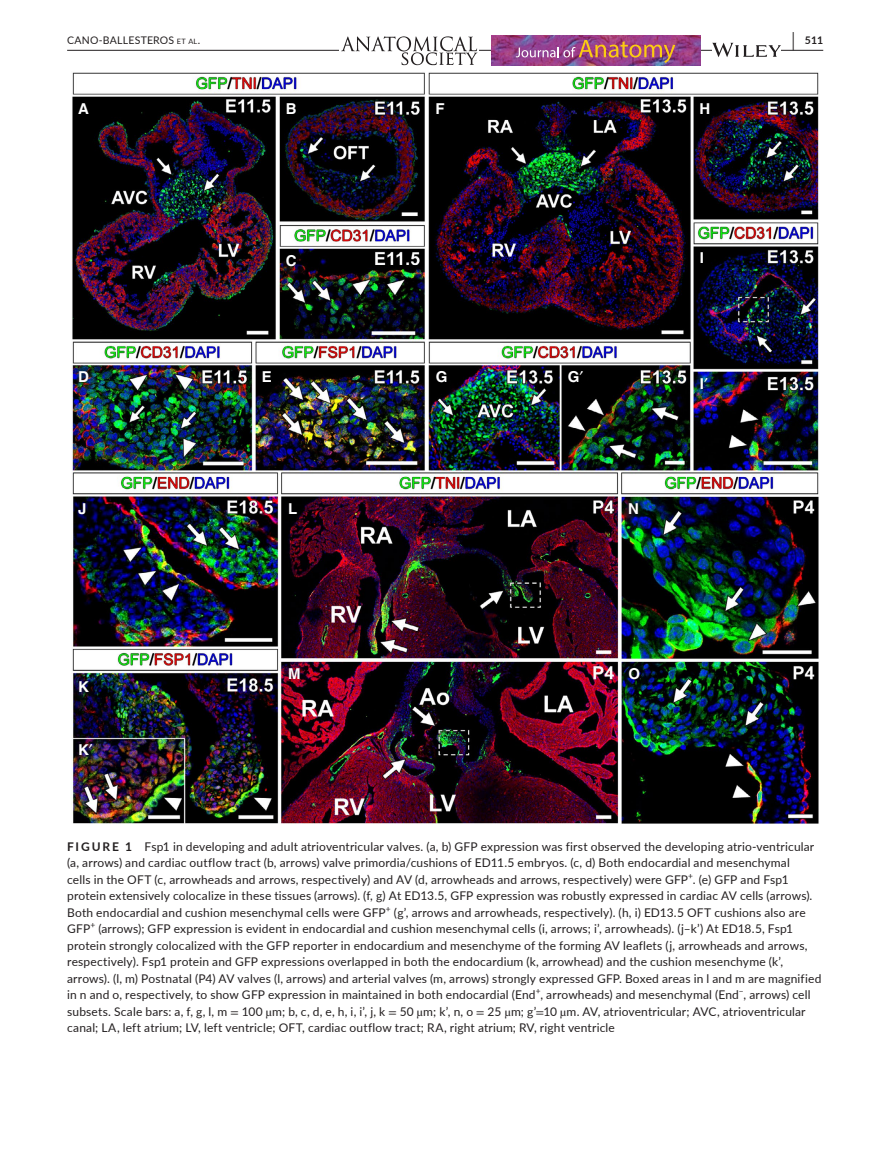
<style>
.page{position:relative;width:893px;height:1174px;background:#fff}
.page>*{position:absolute;margin:0;border:0;box-sizing:border-box;transform-origin:0 0}
.t1{font:700 19.5px "Lato";color:#231f20;scale:.48 1}
.t2{font:700 15px "Helvetica";color:#fff}
.t3{font:12px/16.5px "Lato";letter-spacing:.015em;color:#231f20}
.t4{font:10.5px "Lato";letter-spacing:.02em;color:#231f20}
.t5{font:700 10.5px "Lato";color:#231f20}
.t6{font:8.4px "Lato";color:#231f20}
.s1{font-size:7.35px}
.s2{font-weight:700}
.s3{font-family:"STIX"}
</style>
<div class="page">
<hr style="left:67px;top:50px;width:756px;height:1px;background:#231f20">
<img style="left:339px;top:36px;width:139px;height:29px">
<img style="left:491px;top:35px;width:209px;height:30px">
<img style="left:516px;top:40px;width:159px;height:23px">
<svg style="left:712px;top:43px;width:69px;height:14px"></svg>
<img style="left:71px;top:72px;width:748px;height:752px">
<svg style="left:89px;top:744px;width:4px;height:4px"></svg>
<svg style="left:580px;top:371px;width:3px;height:5px"></svg>
<svg style="left:704px;top:378px;width:4px;height:4px"></svg>
<h1 class="t1" style="left:792px;top:25px;width:7px">|</h1>
<p class="t4" style="left:67px;top:33px;width:134px">CANO-BALLESTEROS <span class="s1">et al</span>.</p>
<p class="t5" style="left:805px;top:33px;width:20px">511</p>
<p class="t2" style="left:78px;top:99px;width:12px">A</p>
<p class="t2" style="left:78px;top:368px;width:12px">D</p>
<p class="t2" style="left:78px;top:500px;width:10px">J</p>
<p class="t2" style="left:78px;top:677px;width:12px">K</p>
<p class="t2" style="left:78px;top:741px;width:12px">K</p>
<p class="t2" style="left:286px;top:99px;width:12px">B</p>
<p class="t2" style="left:435px;top:99px;width:11px">F</p>
<p class="t2" style="left:700px;top:99px;width:12px">H</p>
<p class="t2" style="left:286px;top:252px;width:12px">C</p>
<p class="t2" style="left:262px;top:368px;width:12px">E</p>
<p class="t2" style="left:436px;top:368px;width:13px">G</p>
<p class="t2" style="left:568px;top:368px;width:13px">G</p>
<p class="t2" style="left:288px;top:500px;width:11px">L</p>
<p class="t2" style="left:628px;top:500px;width:12px">N</p>
<p class="t2" style="left:700px;top:248px;width:6px">I</p>
<p class="t2" style="left:700px;top:375px;width:6px">I</p>
<p class="t2" style="left:288px;top:665px;width:14px">M</p>
<p class="t2" style="left:628px;top:665px;width:13px">O</p>
<p class="t3" style="left:67px;top:837px;width:749px"><span class="s2">FIGURE 1</span> Fsp1 in developing and adult atrioventricular valves. (a, b) GFP expression was first observed the developing atrio-ventricular (a, arrows) and cardiac outflow tract (b, arrows) valve primordia/cushions of ED11.5 embryos. (c, d) Both endocardial and mesenchymal cells in the OFT (c, arrowheads and arrows, respectively) and AV (d, arrowheads and arrows, respectively) were GFP . (e) GFP and Fsp1</p>
<p class="t6" style="left:688px;top:869px;width:6px">+</p>
<p class="t3" style="left:67px;top:887px;width:747px">protein extensively colocalize in these tissues (arrows). (f, g) At ED13.5, GFP expression was robustly expressed in cardiac AV cells (arrows).<br>Both endocardial and cushion mesenchymal cells were GFP</p>
<p class="t6" style="left:386px;top:902px;width:6px">+</p>
<p class="t3" style="left:394px;top:903px;width:413px">(g’, arrows and arrowheads, respectively). (h, i) ED13.5 OFT cushions also are</p>
<p class="t3" style="left:67px;top:920px;width:25px">GFP</p>
<p class="t6" style="left:90px;top:919px;width:6px">+</p>
<p class="t3" style="left:67px;top:920px;width:756px;text-indent:31px">(arrows); GFP expression is evident in endocardial and cushion mesenchymal cells (i, arrows; i’, arrowheads). (j–k’) At ED18.5, Fsp1 protein strongly colocalized with the GFP reporter in endocardium and mesenchyme of the forming AV leaflets (j, arrowheads and arrows, respectively). Fsp1 protein and GFP expressions overlapped in both the endocardium (k, arrowhead) and the cushion mesenchyme (k’, arrows). (l, m) Postnatal (P4) AV valves (l, arrows) and arterial valves (m, arrows) strongly expressed GFP. Boxed areas in l and m are magnified in n and o, respectively, to show GFP expression in maintained in both endocardial (End<sup>+</sup>, arrowheads) and mesenchymal (End<sup>−</sup>, arrows) cell subsets. Scale bars: a, f, g, l, m <span class="s3">=</span> 100 <span class="s3">µ</span>m; b, c, d, e, h, i, i’, j, k <span class="s3">=</span> 50 <span class="s3">µ</span>m; k’, n, o <span class="s3">=</span> 25 <span class="s3">µ</span>m; g’<span class="s3">=</span>10 <span class="s3">µ</span>m. AV, atrioventricular; AVC, atrioventricular canal; LA, left atrium; LV, left ventricle; OFT, cardiac outflow tract; RA, right atrium; RV, right ventricle</p>
</div>
